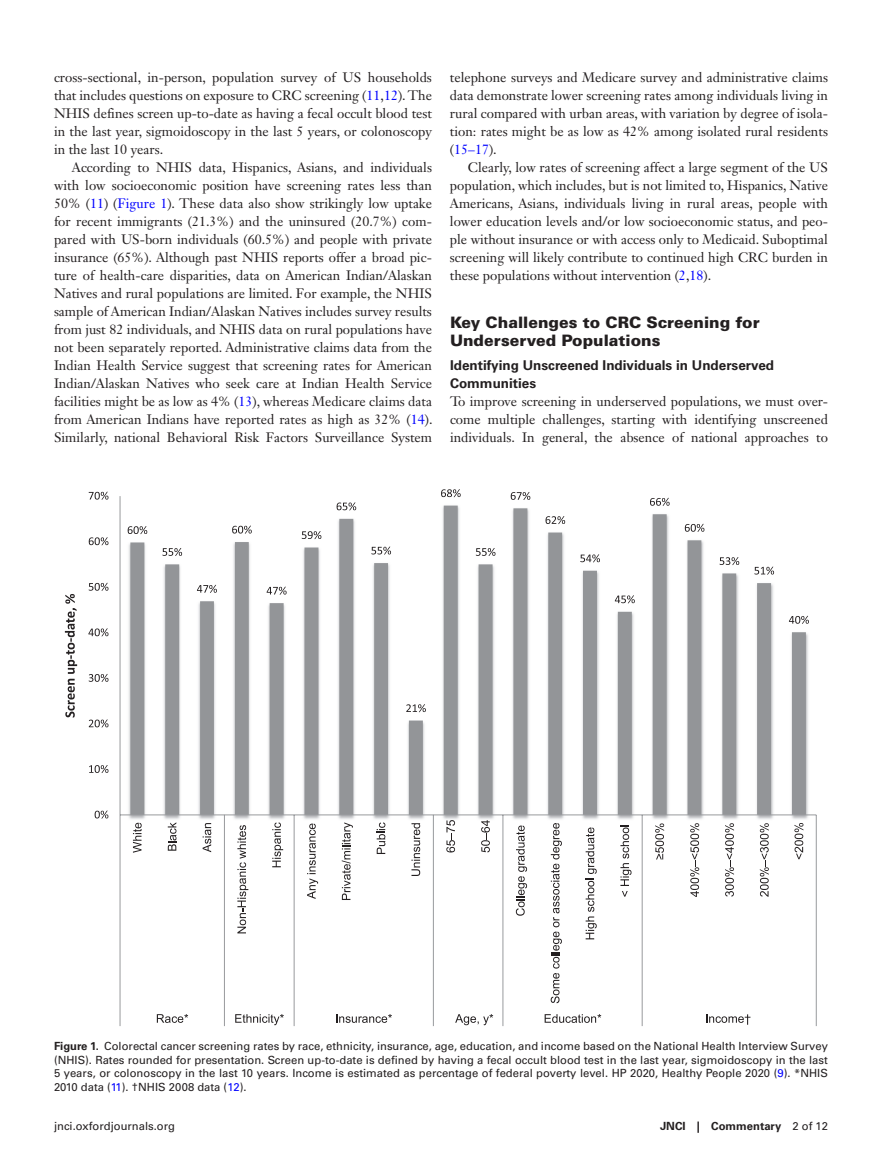
<style>
.page{position:relative;width:891px;height:1175px;background:#fff}
.page>*{position:absolute;margin:0;border:0;box-sizing:border-box;transform-origin:0 0}
.t1{font:900 15.75px/18px "Univers LT Std";color:#231f20}
.t2{font:13.5px/18px "Janson Text LT Std";color:#231f20;text-align:justify}
.t3{font:700 13.5px/18px "Univers LT Std";color:#231f20}
.t4{font:11.25px/13.5px "Univers LT Std";color:#231f20;text-align:justify}
.t5{font:700 11.25px "Univers LT Std";color:#231f20}
.s1{color:#00f}
.s2{font-weight:700}
.s3{font-weight:400}
</style>
<div class="page">
<img style="left:126px;top:504px;width:684px;height:317px">
<svg style="left:130px;top:505px;width:676px;height:309px"></svg>
<hr style="left:120px;top:496px;width:1px;height:319px;background:#989a9d">
<hr style="left:120px;top:814px;width:696px;height:1px;background:#989a9d">
<hr style="left:120px;top:815px;width:1px;height:189px;background:#989a9d">
<hr style="left:224px;top:815px;width:1px;height:189px;background:#989a9d">
<hr style="left:294px;top:815px;width:1px;height:189px;background:#989a9d">
<hr style="left:433px;top:815px;width:1px;height:189px;background:#989a9d">
<hr style="left:503px;top:815px;width:1px;height:189px;background:#989a9d">
<hr style="left:642px;top:815px;width:1px;height:189px;background:#989a9d">
<hr style="left:816px;top:815px;width:1px;height:189px;background:#989a9d">
<svg style="left:120px;top:1004px;width:1px;height:22px"></svg>
<svg style="left:224px;top:1004px;width:1px;height:22px"></svg>
<svg style="left:294px;top:1004px;width:1px;height:22px"></svg>
<svg style="left:433px;top:1004px;width:1px;height:22px"></svg>
<svg style="left:503px;top:1004px;width:1px;height:22px"></svg>
<svg style="left:642px;top:1004px;width:1px;height:22px"></svg>
<svg style="left:816px;top:1004px;width:1px;height:22px"></svg>
<svg style="left:128px;top:526px;width:19px;height:8px"></svg>
<svg style="left:162px;top:548px;width:20px;height:8px"></svg>
<svg style="left:197px;top:585px;width:20px;height:8px"></svg>
<svg style="left:232px;top:525px;width:20px;height:8px"></svg>
<svg style="left:267px;top:586px;width:20px;height:8px"></svg>
<svg style="left:302px;top:531px;width:19px;height:8px"></svg>
<svg style="left:337px;top:502px;width:19px;height:8px"></svg>
<svg style="left:371px;top:546px;width:20px;height:8px"></svg>
<svg style="left:406px;top:704px;width:20px;height:8px"></svg>
<svg style="left:441px;top:489px;width:20px;height:8px"></svg>
<svg style="left:476px;top:548px;width:20px;height:8px"></svg>
<svg style="left:511px;top:492px;width:19px;height:8px"></svg>
<svg style="left:546px;top:516px;width:19px;height:8px"></svg>
<svg style="left:580px;top:554px;width:20px;height:8px"></svg>
<svg style="left:615px;top:595px;width:20px;height:8px"></svg>
<svg style="left:650px;top:498px;width:20px;height:8px"></svg>
<svg style="left:685px;top:524px;width:19px;height:8px"></svg>
<svg style="left:720px;top:557px;width:19px;height:8px"></svg>
<svg style="left:754px;top:566px;width:20px;height:8px"></svg>
<svg style="left:789px;top:616px;width:20px;height:8px"></svg>
<svg style="left:95px;top:810px;width:13px;height:8px"></svg>
<svg style="left:89px;top:765px;width:19px;height:8px"></svg>
<svg style="left:89px;top:719px;width:19px;height:8px"></svg>
<svg style="left:89px;top:674px;width:19px;height:8px"></svg>
<svg style="left:88px;top:628px;width:20px;height:8px"></svg>
<svg style="left:89px;top:583px;width:19px;height:8px"></svg>
<svg style="left:89px;top:537px;width:19px;height:8px"></svg>
<svg style="left:89px;top:492px;width:19px;height:7px"></svg>
<svg style="left:133px;top:822px;width:9px;height:30px"></svg>
<svg style="left:168px;top:822px;width:8px;height:28px"></svg>
<svg style="left:203px;top:823px;width:8px;height:29px"></svg>
<svg style="left:237px;top:825px;width:11px;height:108px"></svg>
<svg style="left:272px;top:822px;width:11px;height:45px"></svg>
<svg style="left:307px;top:823px;width:11px;height:76px"></svg>
<svg style="left:342px;top:822px;width:11px;height:78px"></svg>
<svg style="left:377px;top:822px;width:8px;height:32px"></svg>
<svg style="left:411px;top:823px;width:9px;height:53px"></svg>
<svg style="left:446px;top:820px;width:9px;height:32px"></svg>
<svg style="left:481px;top:820px;width:9px;height:32px"></svg>
<svg style="left:516px;top:825px;width:11px;height:90px"></svg>
<svg style="left:551px;top:823px;width:11px;height:180px"></svg>
<svg style="left:586px;top:827px;width:11px;height:112px"></svg>
<svg style="left:620px;top:825px;width:12px;height:71px"></svg>
<svg style="left:655px;top:823px;width:9px;height:36px"></svg>
<svg style="left:690px;top:823px;width:9px;height:74px"></svg>
<svg style="left:725px;top:823px;width:9px;height:73px"></svg>
<svg style="left:760px;top:823px;width:9px;height:73px"></svg>
<svg style="left:794px;top:823px;width:9px;height:36px"></svg>
<svg style="left:157px;top:1014px;width:31px;height:8px"></svg>
<svg style="left:235px;top:1014px;width:49px;height:11px"></svg>
<svg style="left:336px;top:1014px;width:56px;height:8px"></svg>
<svg style="left:455px;top:1014px;width:38px;height:11px"></svg>
<svg style="left:545px;top:1014px;width:56px;height:8px"></svg>
<svg style="left:706px;top:1014px;width:44px;height:10px"></svg>
<svg style="left:65px;top:594px;width:12px;height:123px"></svg>
<p class="t2" style="left:54px;top:68px;width:380px">cross-sectional, in-person, population survey of US households that includes questions on exposure to CRC screening (<span class="s1">11</span>,<span class="s1">12</span>). The NHIS defines screen up-to-date as having a fecal occult blood test in the last year, sigmoidoscopy in the last 5 years, or colonoscopy in the last 10 years.</p>
<p class="t2" style="left:54px;top:158px;width:380px;text-indent:18px">According to NHIS data, Hispanics, Asians, and individuals with low socioeconomic position have screening rates less than 50% (<span class="s1">11</span>) (<span class="s1">Figure 1</span>). These data also show strikingly low uptake for recent immigrants (21.3%) and the uninsured (20.7%) com&shy;pared with US-born individuals (60.5%) and people with private insurance (65%). Although past NHIS reports offer a broad pic&shy;ture of health-care disparities, data on American Indian/Alaskan Natives and rural populations are limited. For example, the NHIS sample of American Indian/Alaskan Natives includes survey results from just 82 individuals, and NHIS data on rural populations have not been separately reported. Administrative claims data from the Indian Health Service suggest that screening rates for American Indian/Alaskan Natives who seek care at Indian Health Service facilities might be as low as 4% (<span class="s1">13</span>), whereas Medicare claims data from American Indians have reported rates as high as 32% (<span class="s1">14</span>).<br>Similarly, national Behavioral Risk Factors Surveillance System</p>
<p class="t2" style="left:450px;top:68px;width:380px">telephone surveys and Medicare survey and administrative claims data demonstrate lower screening rates among individuals living in rural compared with urban areas, with variation by degree of isola&shy;tion: rates might be as low as 42% among isolated rural residents (<span class="s1">15–17</span>).</p>
<p class="t2" style="left:450px;top:158px;width:380px;text-indent:18px">Clearly, low rates of screening affect a large segment of the US population, which includes, but is not limited to, Hispanics, Native Americans, Asians, individuals living in rural areas, people with lower education levels and/or low socioeconomic status, and peo&shy;ple without insurance or with access only to Medicaid. Suboptimal screening will likely contribute to continued high CRC burden in these populations without intervention (<span class="s1">2</span>,<span class="s1">18</span>).</p>
<p class="t1" style="left:450px;top:313px;width:311px">Key Challenges to CRC Screening for<br>Underserved Populations</p>
<p class="t3" style="left:450px;top:357px;width:326px">Identifying Unscreened Individuals in Underserved<br>Communities</p>
<p class="t2" style="left:450px;top:392px;width:380px">To improve screening in underserved populations, we must over&shy;come multiple challenges, starting with identifying unscreened individuals. In general, the absence of national approaches to</p>
<p class="t4" style="left:54px;top:1039px;width:776px"><span class="s2">Figure 1.</span> Colorectal cancer screening rates by race, ethnicity, insurance, age, education, and income based on the National Health Interview Survey (NHIS). Rates rounded for presentation. Screen up-to-date is defined by having a fecal occult blood test in the last year, sigmoidoscopy in the last 5 years, or colonoscopy in the last 10 years. Income is estimated as percentage of federal poverty level. HP 2020, Healthy People 2020 (<span class="s1">9</span>). *NHIS 2010 data (<span class="s1">11</span>). †NHIS 2008 data (<span class="s1">12</span>).</p>
<p class="t4" style="left:54px;top:1119px;width:123px">jnci.oxfordjournals.org</p>
<p class="t5" style="left:660px;top:1119px;width:169px">JNCI | Commentary <span class="s3">2 of 12</span></p>
</div>
